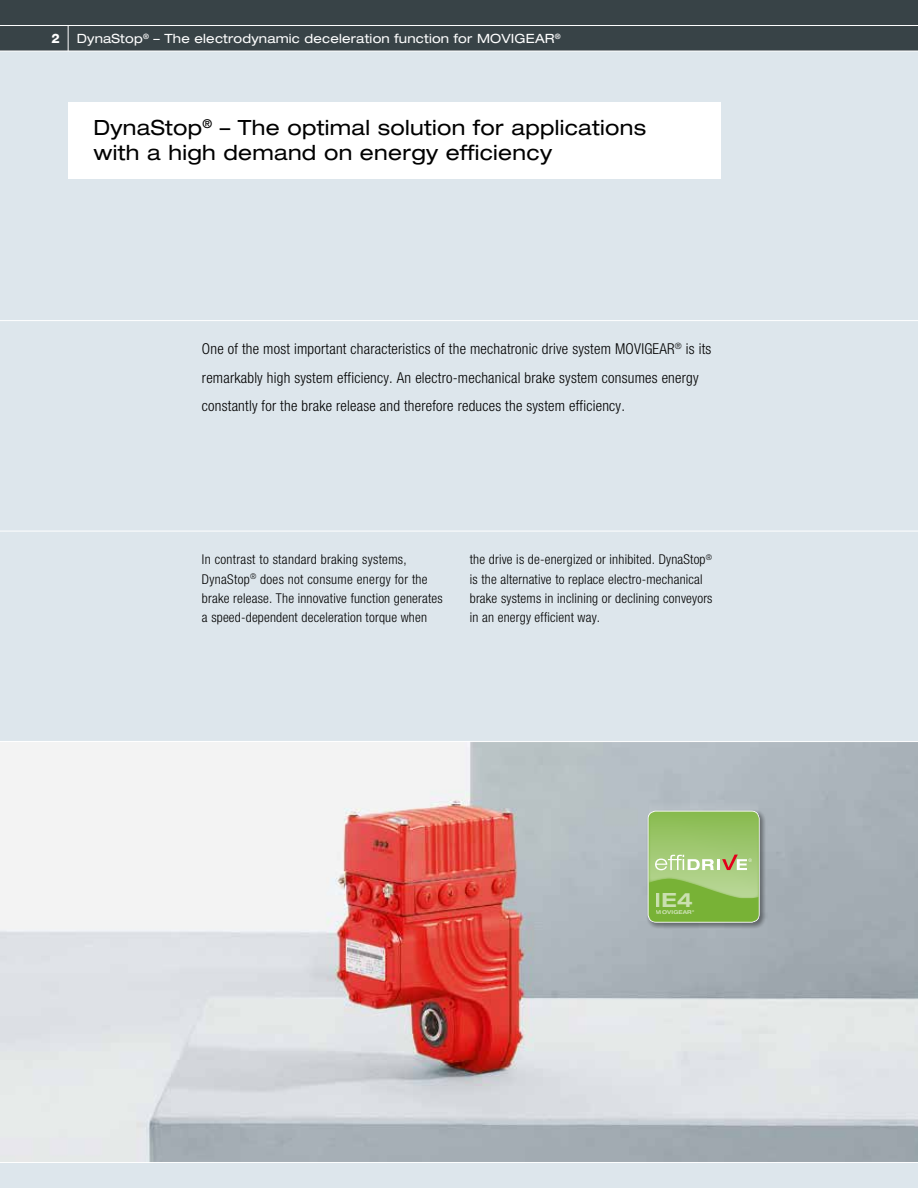
<style>
.page{position:relative;width:918px;height:1188px;background:#fff}
.page>*{position:absolute;margin:0;border:0;box-sizing:border-box;transform-origin:0 0}
.t1{font:expanded 21px/25.2px "Helvetica Neue LT Pro";letter-spacing:.015em;color:#000}
.t2{font:700 expanded 19.8px "Helvetica Neue LT Pro";color:#fff}
.t3{font:300 condensed 15px/28.7px "Helvetica Neue LT Pro";letter-spacing:.015em;color:#000}
.t4{font:300 condensed 13.5px/19.2px "Helvetica Neue LT Pro";letter-spacing:.015em;color:#000}
.t5{font:800 13.2px "Helvetica Neue LT Pro";color:#fff}
.t6{font:expanded 12.75px "Helvetica Neue LT Pro";letter-spacing:.015em;color:#fff}
.t7{font:700 expanded 5.25px "Helvetica Neue LT Pro";letter-spacing:.02em;color:#fff}
</style>
<div class="page">
<div style="left:0;top:51px;width:918px;height:1137px;background:#dde6ec"></div>
<div style="left:0;top:0;width:918px;height:51px;background:#384347"></div>
<hr style="left:0;top:25px;width:918px;height:1px;background:#fff">
<hr style="left:0;top:51px;width:918px;height:1px;background:#fff">
<hr style="left:0;top:531px;width:918px;height:1px;background:#fff">
<hr style="left:0;top:320px;width:918px;height:1px;background:#fff">
<div style="left:68px;top:102px;width:653px;height:77px;background:#fff"></div>
<svg style="left:68px;top:26px;width:1px;height:25px"></svg>
<img style="left:0;top:742px;width:917px;height:420px">
<hr style="left:917px;top:742px;width:1px;height:210px;background:#fff">
<hr style="left:917px;top:952px;width:1px;height:210px;background:#fff">
<svg style="left:647px;top:810px;width:122px;height:122px;background:#939ba1"></svg>
<div style="left:647px;top:810px;width:113px;height:113px;background:linear-gradient(to right,#79b238,#78b236)"></div>
<svg style="left:649px;top:801px;width:110px;height:97px;background:#a1c578"></svg>
<hr style="left:0;top:1162px;width:918px;height:1px;background:#fff">
<hr style="left:0;top:741px;width:918px;height:1px;background:#fff">
<p class="t5" style="left:51px;top:30px;width:10px">2</p>
<p class="t6" style="left:77px;top:30px;width:485px">DynaStop<sup>®</sup> – The electrodynamic deceleration function for MOVIGEAR<sup>®</sup></p>
<h1 class="t1" style="left:94px;top:115px;width:554px">DynaStop<sup>®</sup> – The optimal solution for applications with a high demand on energy efficiency</h1>
<p class="t3" style="left:202px;top:334px;width:511px">One of the most important characteristics of the mechatronic drive system MOVIGEAR<sup>®</sup> is its remarkably high system efficiency. An electro-mechanical brake system consumes energy constantly for the brake release and therefore reduces the system efficiency.</p>
<p class="t4" style="left:202px;top:550px;width:242px">In contrast to standard braking systems, DynaStop<sup>®</sup> does not consume energy for the brake release. The innovative function generates a speed-dependent deceleration torque when</p>
<p class="t4" style="left:470px;top:550px;width:244px">the drive is de-energized or inhibited. DynaStop<sup>® </sup>is the alternative to replace electro-mechanical brake systems in inclining or declining conveyors in an energy efficient way.</p>
<h2 class="t2" style="left:655px;top:887px;width:40px">IE4</h2>
<p class="t7" style="left:656px;top:909px;width:40px">MOVIGEAR<sup>®</sup></p>
</div>
